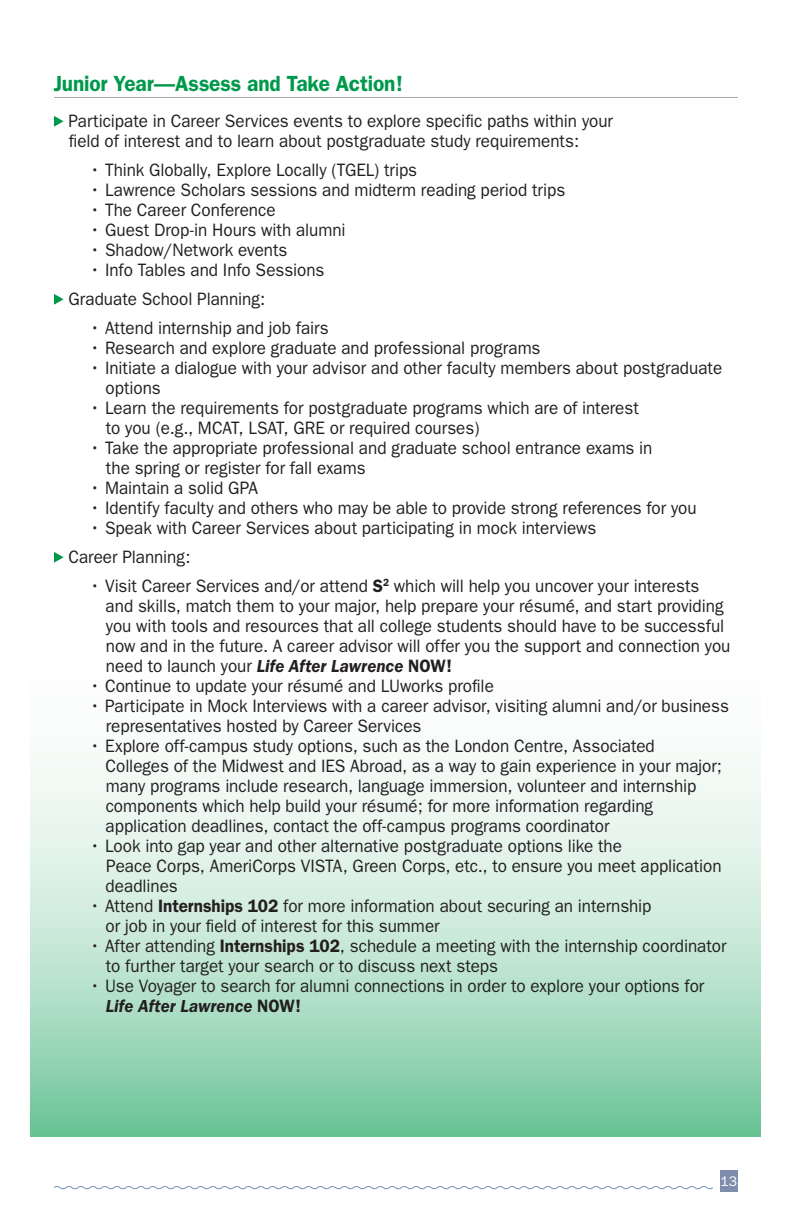
<style>
.page{position:relative;width:792px;height:1224px;background:#fff}
.page>*{position:absolute;margin:0;border:0;box-sizing:border-box;transform-origin:0 0}
.t1{font:600 22px "Franklin Gothic";letter-spacing:-.01em;color:#00994c;scale:.95 1}
.t2{font:18px/20px "Franklin Gothic";color:#231f20;scale:.95 1}
.t3{font:14px "Franklin Gothic";color:#fff}
.s1{font-weight:600}
.s2{font-weight:600;font-style:italic}
</style>
<div class="page">
<div style="left:720px;top:1170px;width:18px;height:22px;background:#7f8dad"></div>
<svg style="left:53px;top:1186px;width:660px;height:4px"></svg>
<svg style="left:31px;top:760px;width:730px;height:376px;background:#bde4d0"></svg>
<hr style="left:54px;top:97px;width:684px;height:1px;background:#a8a9ad">
<svg style="left:54px;top:116px;width:10px;height:11px"></svg>
<svg style="left:54px;top:294px;width:10px;height:11px"></svg>
<svg style="left:54px;top:552px;width:10px;height:11px"></svg>
<p class="t1" style="left:54px;top:70px;width:369px">Junior Year—Assess and Take Action!</p>
<p class="t2" style="left:68px;top:111px;width:575px">Participate in Career Services events to explore specific paths within your field of interest and to learn about postgraduate study requirements:</p>
<p class="t2" style="left:90px;top:160px;width:346px">• Think Globally, Explore Locally (TGEL) trips</p>
<p class="t2" style="left:90px;top:180px;width:502px">• Lawrence Scholars sessions and midterm reading period trips</p>
<p class="t2" style="left:90px;top:200px;width:197px">• The Career Conference</p>
<p class="t2" style="left:90px;top:220px;width:271px">• Guest Drop-in Hours with alumni</p>
<p class="t2" style="left:90px;top:240px;width:209px">• Shadow/Network events</p>
<p class="t2" style="left:90px;top:260px;width:248px">• Info Tables and Info Sessions</p>
<p class="t2" style="left:68px;top:289px;width:209px">Graduate School Planning:</p>
<p class="t2" style="left:90px;top:318px;width:253px">• Attend internship and job fairs</p>
<p class="t2" style="left:90px;top:338px;width:476px">• Research and explore graduate and professional programs</p>
<p class="t2" style="left:106px;top:358px;width:651px;text-indent:-16px">• Initiate a dialogue with your advisor and other faculty members about postgraduate options</p>
<p class="t2" style="left:106px;top:398px;width:562px;text-indent:-16px">• Learn the requirements for postgraduate programs which are of interest to you (e.g., MCAT, LSAT, GRE or required courses)</p>
<p class="t2" style="left:106px;top:438px;width:577px;text-indent:-16px">• Take the appropriate professional and graduate school entrance exams in the spring or register for fall exams</p>
<p class="t2" style="left:90px;top:478px;width:179px">• Maintain a solid GPA</p>
<p class="t2" style="left:90px;top:498px;width:640px">• Identify faculty and others who may be able to provide strong references for you</p>
<p class="t2" style="left:90px;top:518px;width:535px">• Speak with Career Services about participating in mock interviews</p>
<p class="t2" style="left:68px;top:547px;width:130px">Career Planning:</p>
<p class="t2" style="left:106px;top:576px;width:659px;text-indent:-16px">• Visit Career Services and/or attend <span class="s1">S</span><sup>2</sup> which will help you uncover your interests and skills, match them to your major, help prepare your résumé, and start providing you with tools and resources that all college students should have to be successful now and in the future. A career advisor will offer you the support and connection you need to launch your <span class="s2">Life After Lawrence</span> <span class="s1">NOW!</span></p>
<p class="t2" style="left:90px;top:676px;width:427px">• Continue to update your résumé and LUworks profile</p>
<p class="t2" style="left:106px;top:696px;width:657px;text-indent:-16px">• Participate in Mock Interviews with a career advisor, visiting alumni and/or business representatives hosted by Career Services</p>
<p class="t2" style="left:106px;top:736px;width:650px;text-indent:-16px">• Explore off-campus study options, such as the London Centre, Associated Colleges of the Midwest and IES Abroad, as a way to gain experience in your major; many programs include research, language immersion, volunteer and internship components which help build your résumé; for more information regarding application deadlines, contact the off-campus programs coordinator</p>
<p class="t2" style="left:106px;top:836px;width:650px;text-indent:-16px">• Look into gap year and other alternative postgraduate options like the<br>Peace Corps, AmeriCorps VISTA, Green Corps, etc., to ensure you meet application deadlines</p>
<p class="t2" style="left:106px;top:896px;width:576px;text-indent:-16px">• Attend <span class="s1">Internships 102</span> for more information about securing an internship or job in your field of interest for this summer</p>
<p class="t2" style="left:106px;top:936px;width:655px;text-indent:-16px">• After attending <span class="s1">Internships 102</span>, schedule a meeting with the internship coordinator to further target your search or to discuss next steps</p>
<p class="t2" style="left:106px;top:976px;width:632px;text-indent:-16px">• Use Voyager to search for alumni connections in order to explore your options for<br><span class="s2">Life After Lawrence</span> <span class="s1">NOW!</span></p>
<p class="t3" style="left:721px;top:1173px;width:18px">13</p>
</div>
